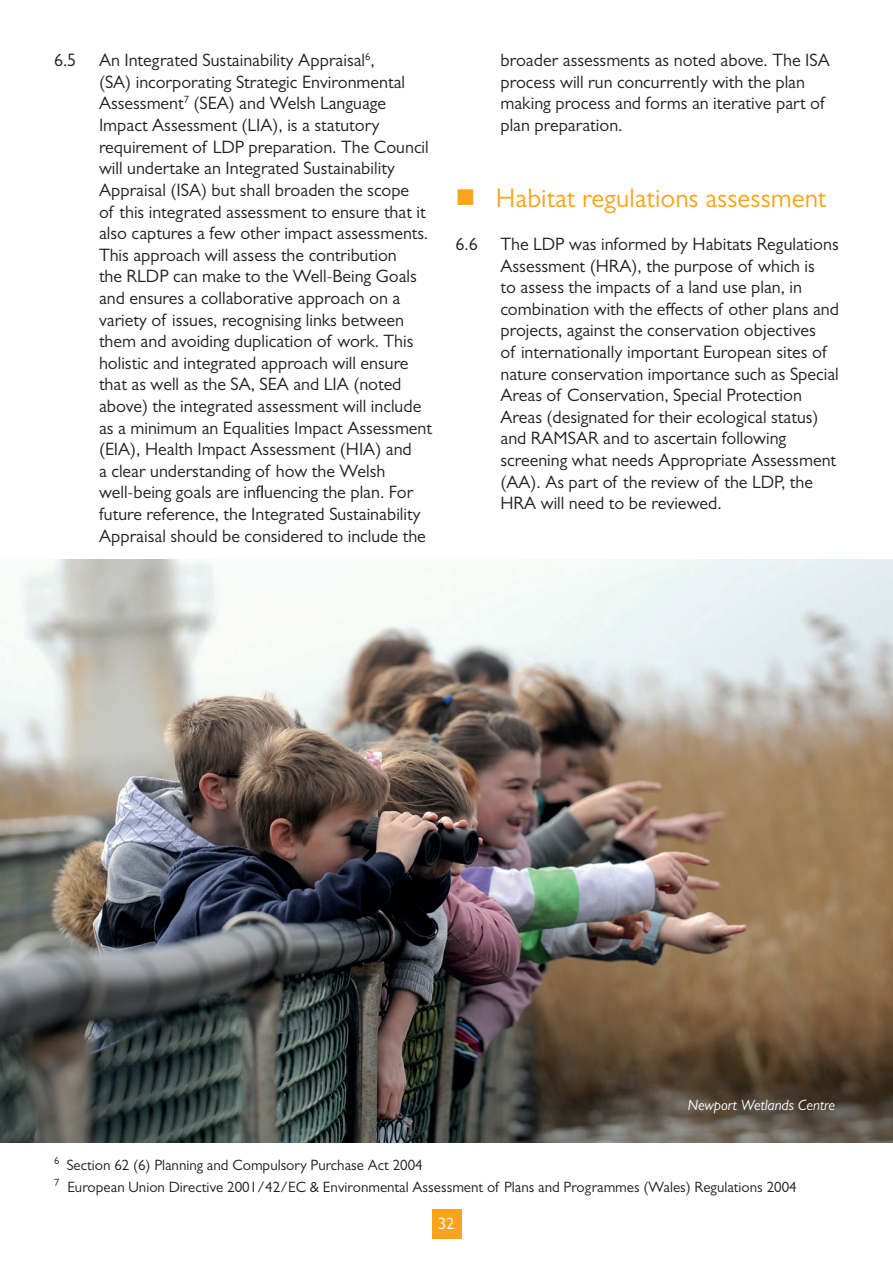
<style>
.page{position:relative;width:893px;height:1263px;background:#fff}
.page>*{position:absolute;margin:0;border:0;box-sizing:border-box;transform-origin:0 0}
.Yellow_headings{font:27px "Gill Sans MT Pro";color:#f9a51b}
.Paragraph_Style_1{font:18px/21.6px "Gill Sans MT Pro";color:#231f20}
.t1{font:16.5px "Gill Sans MT Pro";color:#fff}
.t2{font:15px "Gill Sans MT Pro";color:#231f20}
.Body_text{font:italic 15px "Gill Sans MT Pro";color:#fff}
</style>
<div class="page">
<img style="left:0;top:559px;width:893px;height:584px">
<div style="left:432px;top:1209px;width:29px;height:30px;background:#f9a51b"></div>
<p class="Paragraph_Style_1" style="left:54px;top:49px;width:24px">6.5</p>
<p class="Paragraph_Style_1" style="left:99px;top:49px;width:335px">An Integrated Sustainability Appraisal<sup>6</sup>,<br>(SA) incorporating Strategic Environmental Assessment<sup>7</sup> (SEA) and Welsh Language Impact Assessment (LIA), is a statutory requirement of LDP preparation. The Council will undertake an Integrated Sustainability Appraisal (ISA) but shall broaden the scope<br>of this integrated assessment to ensure that it also captures a few other impact assessments.<br>This approach will assess the contribution<br>the RLDP can make to the Well-Being Goals and ensures a collaborative approach on a variety of issues, recognising links between them and avoiding duplication of work. This holistic and integrated approach will ensure that as well as the SA, SEA and LIA (noted above) the integrated assessment will include as a minimum an Equalities Impact Assessment (EIA), Health Impact Assessment (HIA) and<br>a clear understanding of how the Welsh well-being goals are influencing the plan. For future reference, the Integrated Sustainability Appraisal should be considered to include the</p>
<p class="Paragraph_Style_1" style="left:500px;top:49px;width:331px">broader assessments as noted above. The ISA process will run concurrently with the plan making process and forms an iterative part of plan preparation.</p>
<p class="Yellow_headings" style="left:455px;top:182px;width:372px">■ Habitat regulations assessment</p>
<p class="Paragraph_Style_1" style="left:455px;top:233px;width:24px">6.6</p>
<p class="Paragraph_Style_1" style="left:500px;top:233px;width:340px">The LDP was informed by Habitats Regulations Assessment (HRA), the purpose of which is<br>to assess the impacts of a land use plan, in combination with the effects of other plans and projects, against the conservation objectives<br>of internationally important European sites of nature conservation importance such as Special Areas of Conservation, Special Protection Areas (designated for their ecological status) and RAMSAR and to ascertain following screening what needs Appropriate Assessment (AA). As part of the review of the LDP, the HRA will need to be reviewed.</p>
<p class="Body_text" style="left:688px;top:1095px;width:149px">Newport Wetlands Centre</p>
<p class="t2" style="left:54px;top:1156px;width:370px"><sup>6</sup> Section 62 (6) Planning and Compulsory Purchase Act 2004</p>
<p class="t2" style="left:54px;top:1178px;width:744px"><sup>7</sup> European Union Directive 2001/42/EC &amp; Environmental Assessment of Plans and Programmes (Wales) Regulations 2004</p>
<p class="t1" style="left:438px;top:1213px;width:18px">32</p>
</div>
